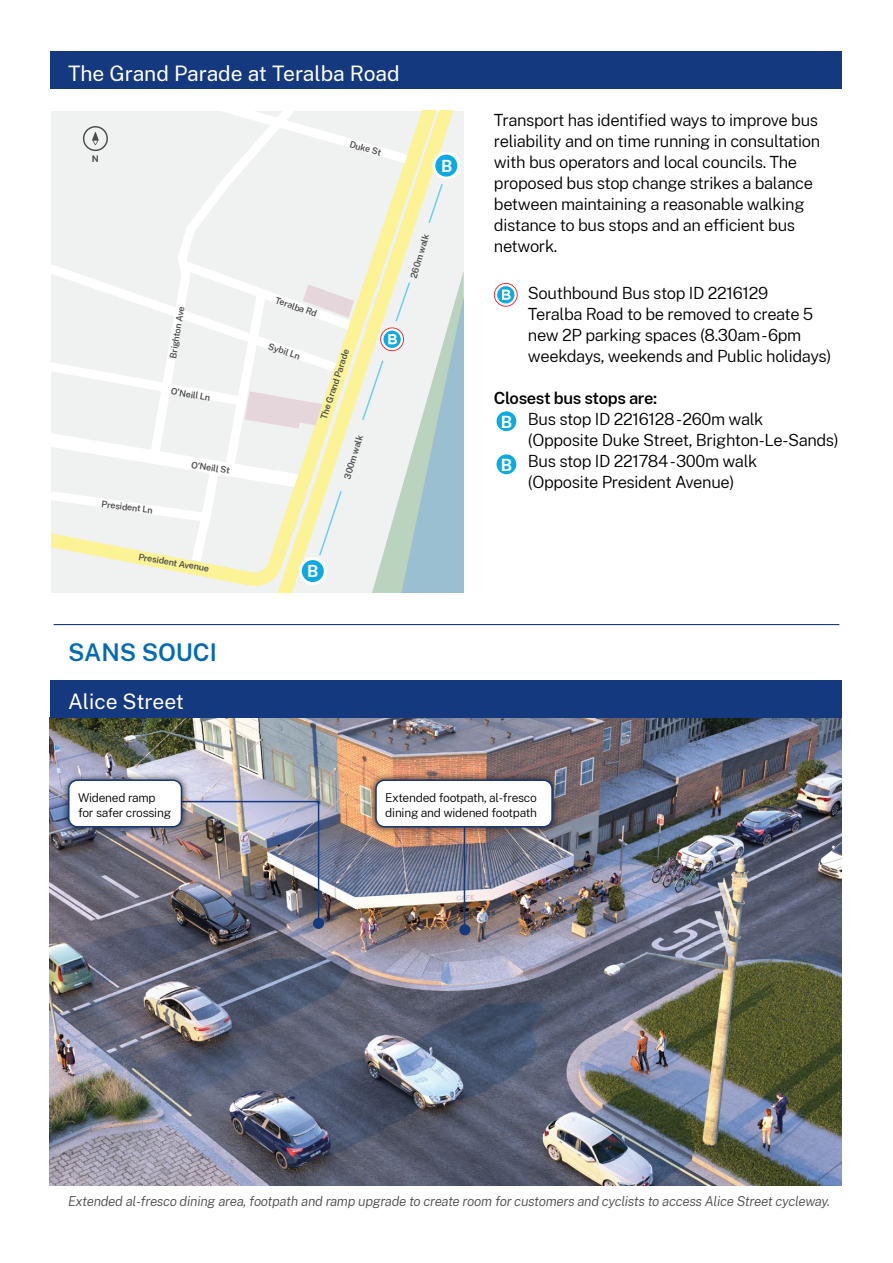
<style>
.page{position:relative;width:893px;height:1263px;background:#fff}
.page>*{position:absolute;margin:0;border:0;box-sizing:border-box;transform-origin:0 0}
.t1{font:600 24px "Public Sans NSW";color:#006ab5}
.t2{font:21px "Public Sans NSW";color:#fff}
.t3{font:700 16.65px "Public Sans NSW";color:#fff}
.t4{font:300 16.5px/21px "Public Sans NSW";letter-spacing:-.02em;color:#000}
.t5{font:600 16.5px "Public Sans NSW";letter-spacing:-.02em;color:#000}
.t6{font:700 16.5px "Public Sans NSW";color:#fff}
.t7{font:italic 300 13.5px "Public Sans";letter-spacing:-.025em;color:#4d4d4f}
.t8{font:300 12px/14.4px "Public Sans NSW";letter-spacing:-.02em;color:#000}
.t9{font:600 9px "Public Sans NSW";color:#4d4d4f}
.t10{font:700 9px "Public Sans NSW";color:#4d4d4f}
</style>
<div class="page">
<hr style="left:54px;top:624px;width:785px;height:1px;background:#15397f">
<div style="left:51px;top:51px;width:791px;height:38px;background:#15397f"></div>
<div style="left:494px;top:283px;width:24px;height:24px;border:4px solid #ed2126;border-radius:50%"></div>
<svg style="left:496px;top:285px;width:20px;height:20px"></svg>
<div style="left:495px;top:284px;width:22px;height:22px;border:2px solid #fff;border-radius:50%"></div>
<svg style="left:502px;top:290px;width:9px;height:10px"></svg>
<div style="left:495px;top:410px;width:23px;height:22px;background:#0baae2;border-radius:50%"></div>
<div style="left:494px;top:409px;width:25px;height:25px;border:3px solid #fff;border-radius:50%"></div>
<div style="left:495px;top:453px;width:23px;height:22px;background:#0baae2;border-radius:50%"></div>
<div style="left:494px;top:452px;width:25px;height:25px;border:3px solid #fff;border-radius:50%"></div>
<svg style="left:51px;top:111px;width:408px;height:139px"></svg>
<svg style="left:83px;top:126px;width:25px;height:25px"></svg>
<div style="left:434px;top:153px;width:25px;height:25px;background:#0baae2;border-radius:50%"></div>
<div style="left:432px;top:152px;width:28px;height:28px;border:3px solid #fff;border-radius:50%"></div>
<svg style="left:210px;top:111px;width:207px;height:59px"></svg>
<svg style="left:427px;top:182px;width:17px;height:43px"></svg>
<svg style="left:51px;top:250px;width:413px;height:343px"></svg>
<img style="left:50px;top:717px;width:792px;height:468px">
<div style="left:313px;top:918px;width:11px;height:11px;background:#15397f;border-radius:50%"></div>
<img style="left:180px;top:800px;width:140px;height:125px">
<div style="left:60px;top:772px;width:130px;height:63px;background:#000;opacity:.75"></div>
<div style="left:69px;top:780px;width:112px;height:47px;background:#fff;border-radius:9px"></div>
<div style="left:68px;top:779px;width:114px;height:48px;border:2px solid #15397f;border-radius:9px"></div>
<div style="left:459px;top:924px;width:11px;height:11px;background:#15397f;border-radius:50%"></div>
<hr style="left:464px;top:805px;width:1px;height:125px;background:#15397f">
<div style="left:368px;top:772px;width:192px;height:63px;background:#000;opacity:.75"></div>
<div style="left:376px;top:780px;width:176px;height:47px;background:#fff;border-radius:9px"></div>
<div style="left:375px;top:779px;width:178px;height:48px;border:2px solid #15397f;border-radius:9px"></div>
<div style="left:50px;top:680px;width:792px;height:37px;background:#15397f"></div>
<p class="t2" style="left:68px;top:57px;width:333px">The Grand Parade at Teralba Road</p>
<p class="t10" style="left:92px;top:152px;width:9px">N</p>
<p class="t9" style="left:352px;top:137px;width:34px;rotate:16deg">Duke St</p>
<p class="t6" style="left:441px;top:154px;width:13px">B</p>
<p class="t9" style="left:407px;top:276px;width:47px;rotate:-73deg">260m walk</p>
<p class="t4" style="left:494px;top:109px;width:326px">Transport has identified ways to improve bus</p>
<p class="t4" style="left:494px;top:130px;width:328px">reliability and on time running in consultation with bus operators and local councils. The proposed bus stop change strikes a balance between maintaining a reasonable walking</p>
<p class="t4" style="left:494px;top:214px;width:303px">distance to bus stops and an efficient bus</p>
<p class="t4" style="left:494px;top:235px;width:65px">network.</p>
<p class="t9" style="left:102px;top:497px;width:53px;rotate:7deg">President Ln</p>
<p class="t4" style="left:528px;top:281px;width:305px">Southbound Bus stop ID 2216129<br>Teralba Road to be removed to create 5 new 2P parking spaces (8.30am -6pm weekdays, weekends and Public holidays)</p>
<p class="t5" style="left:494px;top:385px;width:165px">Closest bus stops are:</p>
<p class="t4" style="left:528px;top:407px;width:312px">Bus stop ID 2216128 -260m walk<br>(Opposite Duke Street, Brighton-Le-Sands)</p>
<p class="t4" style="left:528px;top:449px;width:231px">Bus stop ID 221784 -300m walk (Opposite President Avenue)</p>
<p class="t9" style="left:278px;top:293px;width:45px;rotate:19deg">Teralba Rd</p>
<p class="t9" style="left:166px;top:357px;width:54px;rotate:-81deg">Brighton Ave</p>
<p class="t9" style="left:271px;top:339px;width:35px;rotate:19deg">Sybil Ln</p>
<p class="t9" style="left:317px;top:417px;width:75px;rotate:-72deg">The Grand Parade</p>
<p class="t9" style="left:172px;top:384px;width:41px;rotate:9deg">O’Neill Ln</p>
<p class="t3" style="left:501px;top:409px;width:13px">B</p>
<p class="t9" style="left:340px;top:477px;width:47px;rotate:-73deg">300m walk</p>
<p class="t9" style="left:192px;top:458px;width:40px;rotate:9deg">O’Neill St</p>
<p class="t3" style="left:501px;top:452px;width:13px">B</p>
<p class="t9" style="left:140px;top:550px;width:73px;rotate:9deg">President Avenue</p>
<p class="t1" style="left:68px;top:634px;width:150px">SANS SOUCI</p>
<p class="t2" style="left:68px;top:685px;width:117px">Alice Street</p>
<p class="t6" style="left:307px;top:558px;width:13px">B</p>
<p class="t8" style="left:78px;top:790px;width:95px">Widened ramp for safer crossing</p>
<p class="t8" style="left:385px;top:790px;width:153px">Extended footpath, al-fresco dining and widened footpath</p>
<p class="t7" style="left:68px;top:1192px;width:764px">Extended al-fresco dining area, footpath and ramp upgrade to create room for customers and cyclists to access Alice Street cycleway.</p>
</div>
